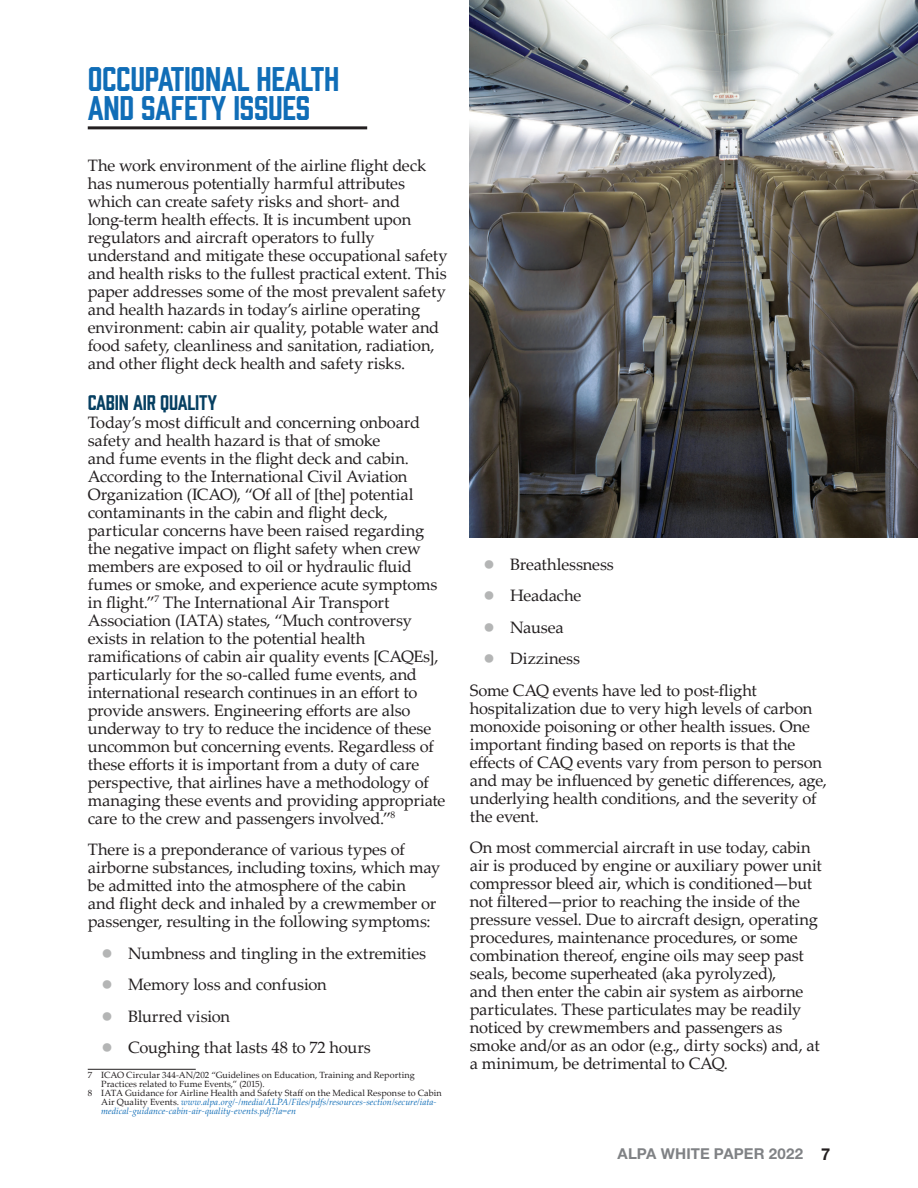
<style>
.page{position:relative;width:918px;height:1188px;background:#fff}
.page>*{position:absolute;margin:0;border:0;box-sizing:border-box;transform-origin:0 0}
.t1{font:31.5px/28.5px "Prohibition";letter-spacing:-.01em;color:#106db7}
.t2{font:19.5px "Prohibition";letter-spacing:-.01em;color:#063f61}
.t3{font:16.5px/18px "Palatino Linotype";letter-spacing:-.01em;color:#231f20}
.t4{font:700 15px "Helvetica Neue LT Std";letter-spacing:.01em;color:#808285}
.t5{font:9px "Palatino Linotype";letter-spacing:.01em;color:#231f20}
.t6{font:italic 9px "Palatino Linotype";letter-spacing:.005em;color:#106db7}
.s1{font-family:"Helvetica Neue LT Std";font-size:24px;color:#b4b5b5}
.s2{font-style:normal;color:#231f20}
.s3{font-size:16.5px;color:#231f20}
</style>
<div class="page">
<img style="left:470px;top:0;width:448px;height:537px">
<hr style="left:88px;top:126px;width:279px;height:3px;background:#231f20">
<hr style="left:88px;top:1069px;width:108px;height:1px;background:#231f20">
<h1 class="t1" style="left:88px;top:63px;width:253px">OCCUPATIONAL HEALTH<br>AND SAFETY ISSUES</h1>
<p class="t3" style="left:88px;top:156px;width:361px">The work environment of the airline flight deck has numerous potentially harmful attributes which can create safety risks and short- and long-term health effects. It is incumbent upon regulators and aircraft operators to fully understand and mitigate these occupational safety and health risks to the fullest practical extent. This paper addresses some of the most prevalent safety and health hazards in today’s airline operating environment: cabin air quality, potable water and food safety, cleanliness and sanitation, radiation, and other flight deck health and safety risks.</p>
<p class="t2" style="left:88px;top:389px;width:131px">CABIN AIR QUALITY</p>
<p class="t3" style="left:88px;top:413px;width:359px">Today’s most difficult and concerning onboard safety and health hazard is that of smoke<br>and fume events in the flight deck and cabin.<br>According to the International Civil Aviation Organization (ICAO), “Of all of [the] potential contaminants in the cabin and flight deck, particular concerns have been raised regarding the negative impact on flight safety when crew members are exposed to oil or hydraulic fluid fumes or smoke, and experience acute symptoms in flight.”<sup>7</sup> The International Air Transport Association (IATA) states, “Much controversy exists in relation to the potential health ramifications of cabin air quality events [CAQEs], particularly for the so-called fume events, and international research continues in an effort to provide answers. Engineering efforts are also underway to try to reduce the incidence of these uncommon but concerning events. Regardless of these efforts it is important from a duty of care perspective, that airlines have a methodology of managing these events and providing appropriate care to the crew and passengers involved.”<sup>8</sup></p>
<p class="t3" style="left:88px;top:840px;width:354px">There is a preponderance of various types of airborne substances, including toxins, which may be admitted into the atmosphere of the cabin<br>and flight deck and inhaled by a crewmember or passenger, resulting in the following symptoms:</p>
<p class="t3" style="left:101px;top:944px;width:326px"><span class="s1">•</span> Numbness and tingling in the extremities</p>
<p class="t3" style="left:101px;top:975px;width:227px"><span class="s1">•</span> Memory loss and confusion</p>
<p class="t3" style="left:101px;top:1007px;width:130px"><span class="s1">•</span> Blurred vision</p>
<p class="t3" style="left:101px;top:1038px;width:271px"><span class="s1">•</span> Coughing that lasts 48 to 72 hours</p>
<p class="t5" style="left:88px;top:1069px;width:329px">7 ICAO Circular 344-AN/202 “Guidelines on Education, Training and Reporting</p>
<p class="t5" style="left:101px;top:1078px;width:165px">Practices related to Fume Events,” (2015).</p>
<p class="t5" style="left:88px;top:1087px;width:356px">8 IATA Guidance for Airline Health and Safety Staff on the Medical Response to Cabin</p>
<p class="t6" style="left:101px;top:1096px;width:337px"><span class="s2">Air Quality Events.</span> www.alpa.org/-/media/ALPA/Files/pdfs/resources-section/secure/iata-</p>
<p class="t6" style="left:101px;top:1105px;width:196px">medical-guidance-cabin-air-quality-events.pdf?la=en</p>
<p class="t3" style="left:483px;top:554px;width:132px"><span class="s1">•</span> Breathlessness</p>
<p class="t3" style="left:483px;top:586px;width:100px"><span class="s1">•</span> Headache</p>
<p class="t3" style="left:483px;top:617px;width:82px"><span class="s1">•</span> Nausea</p>
<p class="t3" style="left:470px;top:642px;width:289px;line-height:31.5px;text-indent:14px"><span class="s1">•</span> Dizziness<br>Some CAQ events have led to post-flight</p>
<p class="t3" style="left:470px;top:698px;width:359px">hospitalization due to very high levels of carbon monoxide poisoning or other health issues. One important finding based on reports is that the effects of CAQ events vary from person to person and may be influenced by genetic differences, age, underlying health conditions, and the severity of the event.</p>
<p class="t3" style="left:470px;top:838px;width:354px">On most commercial aircraft in use today, cabin air is produced by engine or auxiliary power unit compressor bleed air, which is conditioned—but not filtered—prior to reaching the inside of the pressure vessel. Due to aircraft design, operating procedures, maintenance procedures, or some combination thereof, engine oils may seep past seals, become superheated (aka pyrolyzed),<br>and then enter the cabin air system as airborne particulates. These particulates may be readily noticed by crewmembers and passengers as smoke and/or as an odor (e.g., dirty socks) and, at a minimum, be detrimental to CAQ.</p>
<p class="t4" style="left:618px;top:1145px;width:214px">ALPA WHITE PAPER 2022 <span class="s3">7</span></p>
</div>
